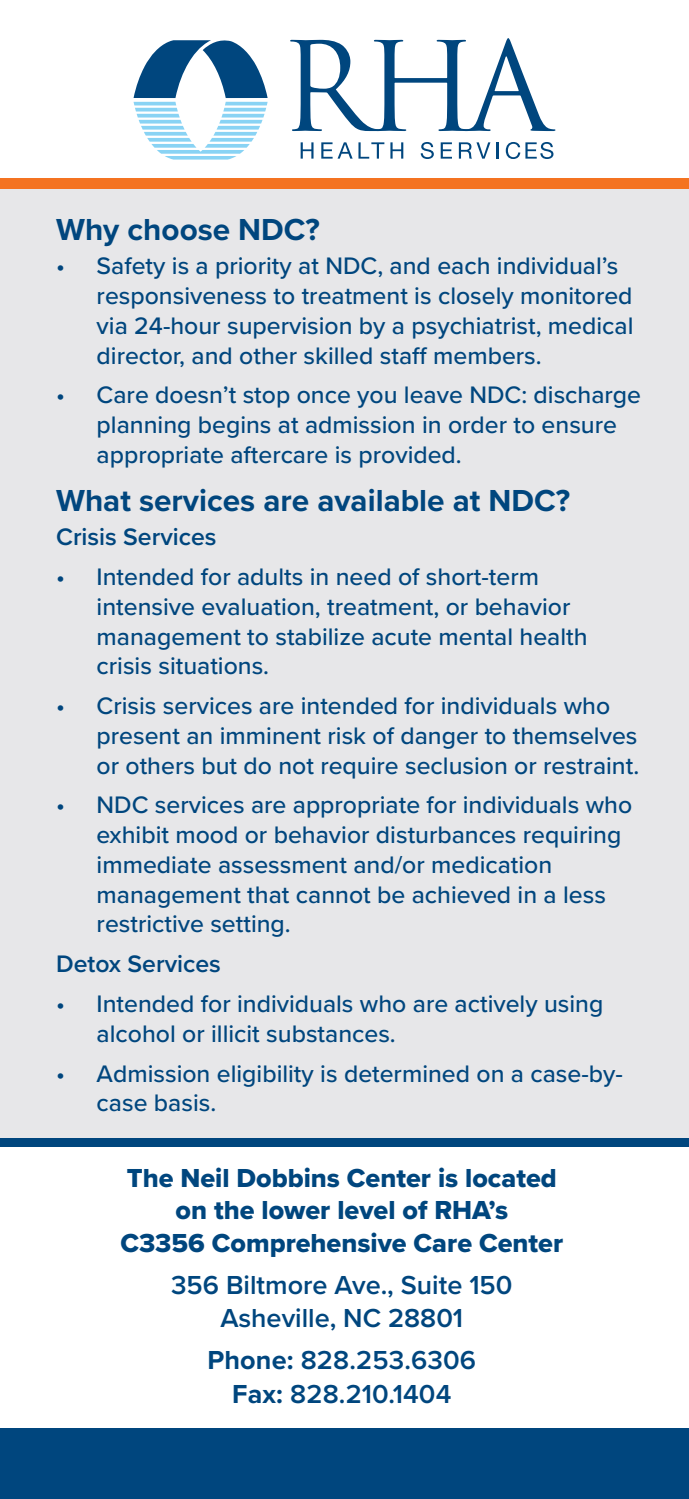
<style>
.page{position:relative;width:689px;height:1499px;background:#fff}
.page>*{position:absolute;margin:0;border:0;box-sizing:border-box;transform-origin:0 0}
.t1{font:700 31.5px "Proxima Nova";color:#00467e}
.t2{font:27px/32.4px "Proxima Nova Extrabld";color:#00467e;text-align:center}
.t3{font:600 27px/32.4px "Proxima Nova";color:#00467e;text-align:center}
.t4{font:500 24.75px/29.7px "Proxima Nova";color:#00467e}
.t5{font:600 24.75px "Proxima Nova";color:#00467e}
.s1{font-weight:700}
</style>
<div class="page">
<div style="left:0;top:188px;width:688px;height:950px;background:#e7e7e9"></div>
<div style="left:0;top:178px;width:688px;height:11px;background:#f47321"></div>
<svg style="left:290px;top:38px;width:265px;height:93px"></svg>
<svg style="left:133px;top:40px;width:134px;height:120px"></svg>
<svg style="left:300px;top:142px;width:13px;height:17px"></svg>
<svg style="left:321px;top:142px;width:31px;height:17px"></svg>
<svg style="left:358px;top:142px;width:26px;height:17px"></svg>
<svg style="left:390px;top:142px;width:13px;height:17px"></svg>
<svg style="left:420px;top:142px;width:14px;height:17px"></svg>
<svg style="left:440px;top:142px;width:12px;height:17px"></svg>
<svg style="left:459px;top:142px;width:31px;height:17px"></svg>
<svg style="left:496px;top:142px;width:2px;height:17px"></svg>
<svg style="left:505px;top:142px;width:48px;height:17px"></svg>
<div style="left:0;top:1428px;width:688px;height:70px;background:#00467e"></div>
<div style="left:0;top:1138px;width:688px;height:8px;background:#00467e"></div>
<p class="t1" style="left:56px;top:206px;width:265px">Why choose NDC?</p>
<p class="t4" style="left:97px;top:250px;width:538px;text-indent:-40px">• Safety is a priority at NDC, and each individual’s responsiveness to treatment is closely monitored via 24-hour supervision by a psychiatrist, medical director, and other skilled staff members.</p>
<p class="t4" style="left:97px;top:379px;width:546px;text-indent:-40px">• Care doesn’t stop once you leave NDC: discharge planning begins at admission in order to ensure appropriate aftercare is provided.</p>
<p class="t1" style="left:56px;top:477px;width:515px">What services are available at NDC?</p>
<p class="t5" style="left:56px;top:519px;width:162px">Crisis Services</p>
<p class="t4" style="left:97px;top:561px;width:492px;text-indent:-40px">• Intended for adults in need of short-term intensive evaluation, treatment, or behavior management to stabilize acute mental health crisis situations.</p>
<p class="t4" style="left:97px;top:690px;width:544px;text-indent:-40px">• Crisis services are intended for individuals who present an imminent risk of danger to themselves or others but do not require seclusion or restraint.</p>
<p class="t4" style="left:97px;top:789px;width:537px;text-indent:-40px">• NDC services are appropriate for individuals who exhibit mood or behavior disturbances requiring immediate assessment and/or medication management that cannot be achieved in a less restrictive setting.</p>
<p class="t5" style="left:56px;top:945px;width:166px">Detox Services</p>
<p class="t4" style="left:97px;top:988px;width:508px;text-indent:-40px">• Intended for individuals who are actively using alcohol or illicit substances.</p>
<p class="t4" style="left:97px;top:1057px;width:527px;text-indent:-40px">• Admission eligibility is determined on a case-by&shy;case basis.</p>
<p class="t2" style="left:120px;top:1161px;width:444px">The Neil Dobbins Center is located on the lower level of RHA’s<br>C3356 Comprehensive Care Center</p>
<p class="t3" style="left:171px;top:1268px;width:343px">356 Biltmore Ave., Suite 150<br>Asheville, NC 28801</p>
<p class="t3" style="left:207px;top:1343px;width:270px"><span class="s1">Phone:</span> 828.253.6306</p>
<p class="t3" style="left:232px;top:1377px;width:221px"><span class="s1">Fax:</span> 828.210.1404</p>
</div>
